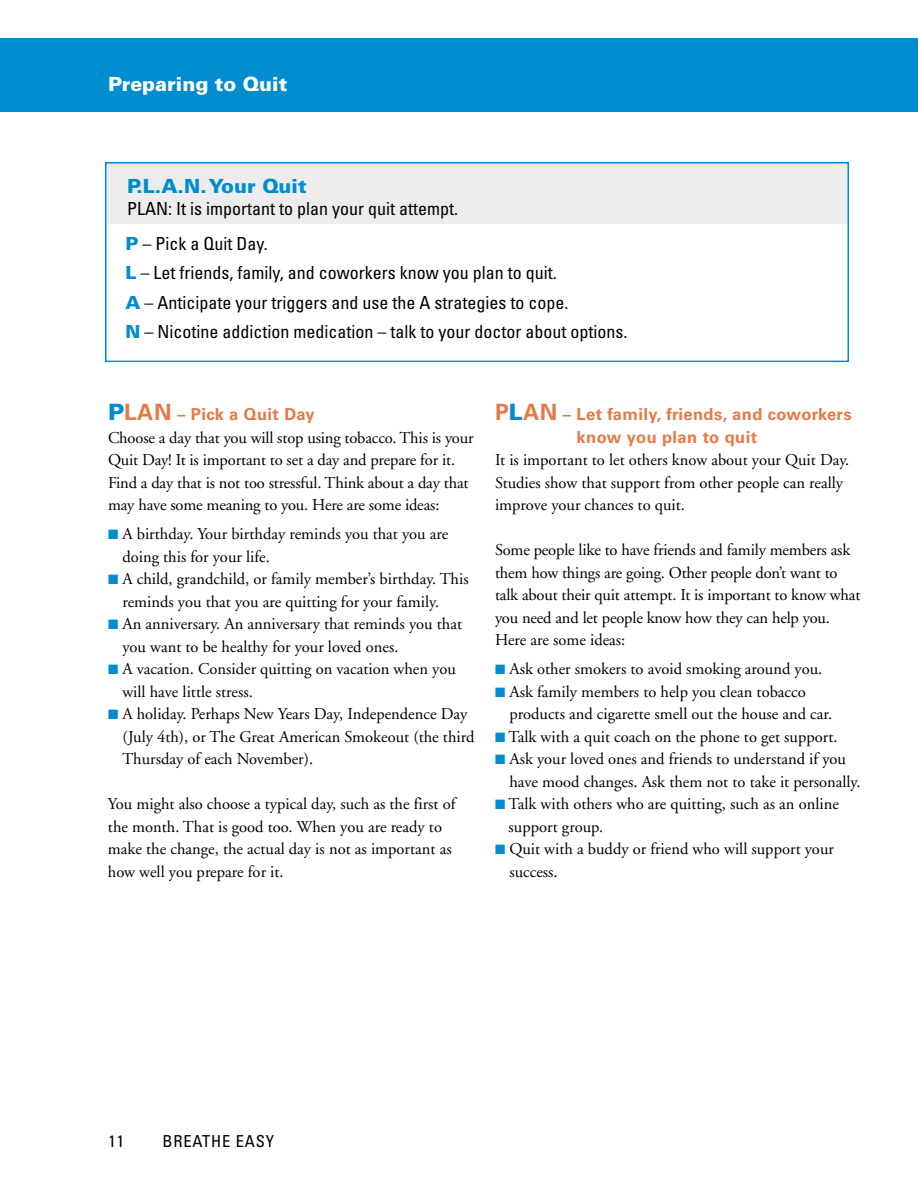
<style>
.page{position:relative;width:918px;height:1188px;background:#fff}
.page>*{position:absolute;margin:0;border:0;box-sizing:border-box;transform-origin:0 0}
.t1{font:900 19.5px "Univers";color:#008dd0}
.t2{font:900 19.5px "Univers";color:#fff}
.t3{font:condensed 18px/29.2px "Univers";color:#000}
.t4{font:16.5px/22.5px "Adobe Garamond";color:#000}
.t5{font:700 16.5px "Univers";letter-spacing:.025em;color:#e87845}
.t6{font:condensed 16.5px "Univers";color:#000}
.s1{font-weight:900;font-stretch:normal;color:#008dd0}
.s2{font-family:"Univers";font-weight:900;font-size:22.5px;color:#008dd0}
.s3{font-family:"Univers";font-weight:700;font-size:22.5px;color:#e87845}
.s4{font-family:"Univers";font-weight:700;color:#e87845}
.s5{color:#008dd0}
.s6{font-size:22.5px}
.s7{font-weight:900;font-size:22.5px;color:#008dd0}
</style>
<div class="page">
<div style="left:0;top:39px;width:918px;height:73px;background:#008dd0"></div>
<div style="left:106px;top:163px;width:743px;height:61px;background:#ececed"></div>
<div style="left:105px;top:162px;width:744px;height:200px;border:2px solid #008dd0"></div>
<p class="t2" style="left:108px;top:72px;width:181px">Preparing to Quit</p>
<p class="t1" style="left:127px;top:173px;width:181px">P.L.A.N. Your Quit</p>
<p class="t3" style="left:127px;top:194px;width:332px">PLAN: It is important to plan your quit attempt.</p>
<p class="t3" style="left:126px;top:229px;width:503px"><span class="s1">P</span> – Pick a Quit Day.<br><span class="s1">L</span> – Let friends, family, and coworkers know you plan to quit.<br><span class="s1">A</span> – Anticipate your triggers and use the A strategies to cope.<br><span class="s1">N</span> – Nicotine addiction medication – talk to your doctor about options.</p>
<p class="t4" style="left:108px;top:404px;width:367px"><span class="s2">P</span><span class="s3">LAN</span> <span class="s4">– Pick a Quit Day<br></span>Choose a day that you will stop using tobacco. This is your Quit Day! It is important to set a day and prepare for it.<br>Find a day that is not too stressful. Think about a day that may have some meaning to you. Here are some ideas:</p>
<p class="t4" style="left:122px;top:523px;width:327px;text-indent:-14px"><span class="s5">■</span> A birthday. Your birthday reminds you that you are doing this for your life.</p>
<p class="t4" style="left:122px;top:568px;width:348px;text-indent:-14px"><span class="s5">■</span> A child, grandchild, or family member’s birthday. This reminds you that you are quitting for your family.</p>
<p class="t4" style="left:122px;top:613px;width:341px;text-indent:-14px"><span class="s5">■</span> An anniversary. An anniversary that reminds you that you want to be healthy for your loved ones.</p>
<p class="t4" style="left:122px;top:658px;width:335px;text-indent:-14px"><span class="s5">■</span> A vacation. Consider quitting on vacation when you will have little stress.</p>
<p class="t4" style="left:122px;top:703px;width:354px;text-indent:-14px"><span class="s5">■</span> A holiday. Perhaps New Years Day, Independence Day (July 4th), or The Great American Smokeout (the third<br>Thursday of each November).</p>
<p class="t4" style="left:108px;top:793px;width:349px">You might also choose a typical day, such as the first of the month. That is good too. When you are ready to make the change, the actual day is not as important as how well you prepare for it.</p>
<p class="t5" style="left:495px;top:405px;width:358px"><span class="s6">P</span><span class="s7">L</span><span class="s6">AN</span> – Let family, friends, and coworkers</p>
<p class="t5" style="left:577px;top:427px;width:182px">know you plan to quit</p>
<p class="t4" style="left:495px;top:449px;width:356px">It is important to let others know about your Quit Day.</p>
<p class="t4" style="left:495px;top:472px;width:350px">Studies show that support from other people can really</p>
<p class="t4" style="left:495px;top:494px;width:191px">improve your chances to quit.</p>
<p class="t4" style="left:495px;top:539px;width:367px">Some people like to have friends and family members ask them how things are going. Other people don’t want to talk about their quit attempt. It is important to know what you need and let people know how they can help you.<br>Here are some ideas:</p>
<p class="t4" style="left:495px;top:658px;width:329px"><span class="s5">■</span> Ask other smokers to avoid smoking around you.</p>
<p class="t4" style="left:509px;top:681px;width:324px;text-indent:-14px"><span class="s5">■</span> Ask family members to help you clean tobacco products and cigarette smell out the house and car.</p>
<p class="t4" style="left:495px;top:726px;width:344px"><span class="s5">■</span> Talk with a quit coach on the phone to get support.</p>
<p class="t4" style="left:509px;top:748px;width:353px;text-indent:-14px"><span class="s5">■</span> Ask your loved ones and friends to understand if you have mood changes. Ask them not to take it personally.</p>
<p class="t4" style="left:509px;top:793px;width:332px;text-indent:-14px"><span class="s5">■</span> Talk with others who are quitting, such as an online support group.</p>
<p class="t4" style="left:509px;top:838px;width:326px;text-indent:-14px"><span class="s5">■</span> Quit with a buddy or friend who will support your success.</p>
<p class="t6" style="left:109px;top:1131px;width:17px">11</p>
<p class="t6" style="left:163px;top:1131px;width:112px">Breathe Easy</p>
</div>
